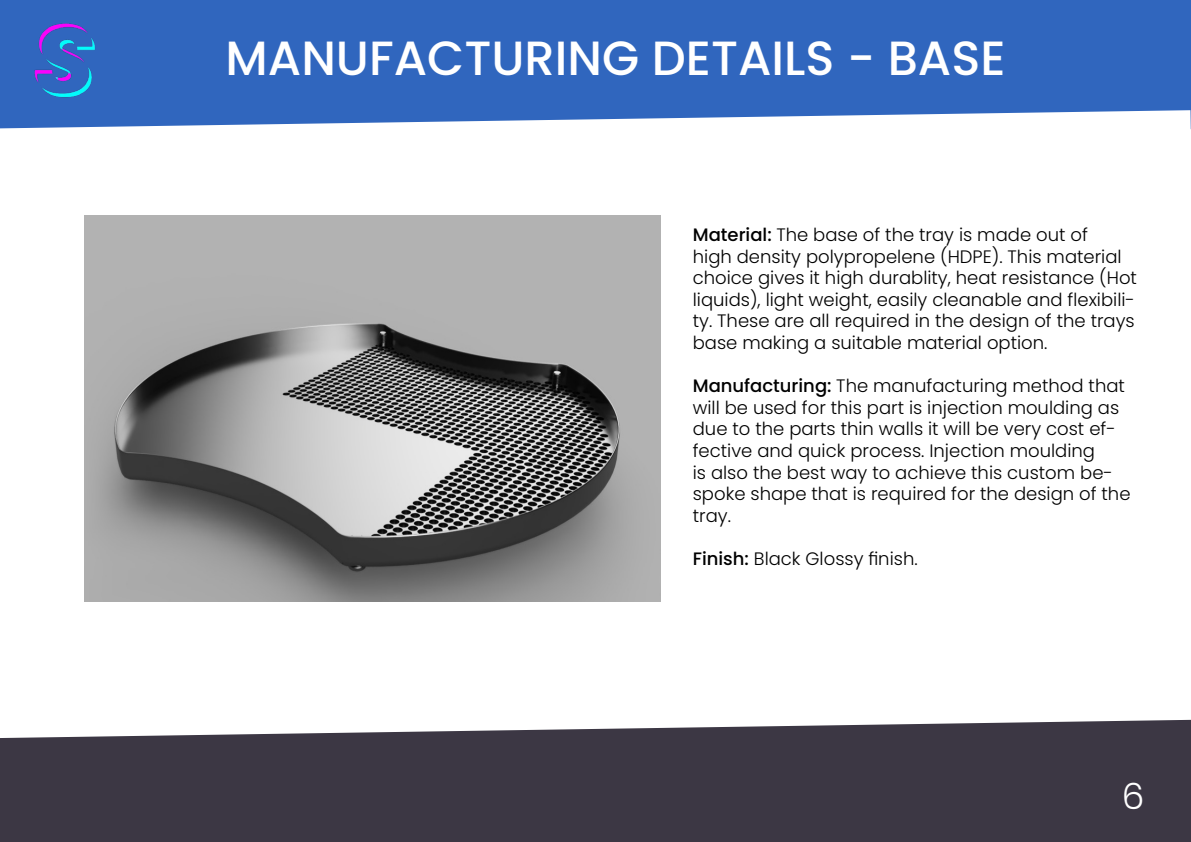
<style>
.page{position:relative;width:1191px;height:842px;background:#fff}
.page>*{position:absolute;margin:0;border:0;box-sizing:border-box;transform-origin:0 0}
.t1{font:500 48px "Poppins";color:#fff}
.t2{font:300 36px "Poppins";color:#fff}
.t3{font:300 18px/21.6px "Poppins";color:#000}
.s1{font-weight:500}
</style>
<div class="page">
<svg style="left:0;top:0;width:1188px;height:129px;background:#4172c3"></svg>
<svg style="left:1188px;top:0;width:3px;height:129px"></svg>
<svg style="left:0;top:720px;width:1188px;height:122px;background:#4a4652"></svg>
<svg style="left:1188px;top:720px;width:3px;height:122px"></svg>
<img style="left:0;top:0;width:128px;height:121px">
<img style="left:84px;top:215px;width:576px;height:386px">
<h1 class="t1" style="left:225px;top:30px;width:781px">MANUFACTURING DETAILS - BASE</h1>
<p class="t3" style="left:693px;top:224px;width:446px"><span class="s1">Material:</span> The base of the tray is made out of<br>high density polypropelene (HDPE). This material choice gives it high durablity, heat resistance (Hot liquids), light weight, easily cleanable and flexibili&shy;ty. These are all required in the design of the trays base making a suitable material option.</p>
<p class="t3" style="left:693px;top:375px;width:439px"><span class="s1">Manufacturing:</span> The manufacturing method that will be used for this part is injection moulding as due to the parts thin walls it will be very cost ef&shy;fective and quick process. Injection moulding<br>is also the best way to achieve this custom be&shy;spoke shape that is required for the design of the tray.</p>
<p class="t3" style="left:693px;top:548px;width:226px"><span class="s1">Finish:</span> Black Glossy finish.</p>
<h2 class="t2" style="left:1122px;top:776px;width:24px">6</h2>
</div>
